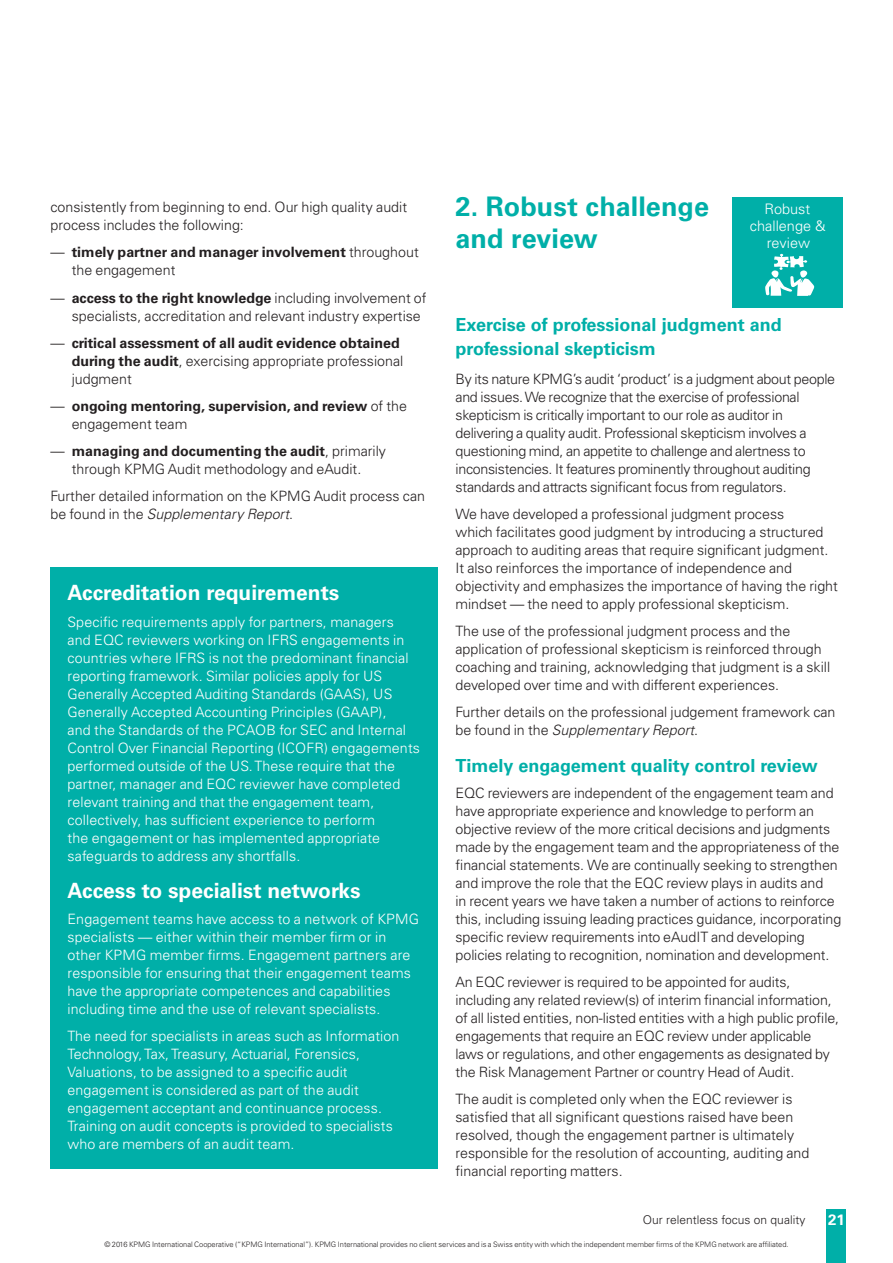
<style>
.page{position:relative;width:893px;height:1263px;background:#fff}
.page>*{position:absolute;margin:0;border:0;box-sizing:border-box;transform-origin:0 0}
.t1{font:700 27px/31.5px "Univers LT Std";color:#00afa8}
.t2{font:700 21px "Univers LT Std";color:#fff}
.t3{font:700 18px/24px "Univers LT Std";color:#00afa8}
.t4{font:700 15px "Univers LT Std";color:#fff}
.t5{font:300 14.55px/17.2px "Univers LT Std";color:#fff;text-align:center}
.t6{font:300 14.25px/18px "Univers LT Std";letter-spacing:-.005em;color:#231f20}
.t7{font:300 14.25px/18px "Univers LT Std";letter-spacing:.01em;color:#fff}
.t8{font:700 14.25px/18px "Univers LT Std";color:#231f20}
.t9{font:300 12px "Univers LT Std";color:#231f20}
.t10{font:300 7.5px "Univers LT Std";letter-spacing:-.005em;color:#231f20}
.s1{font-weight:300}
.s2{font-weight:700}
.s3{font-style:italic}
</style>
<div class="page">
<div style="left:50px;top:567px;width:387px;height:602px;background:#00afa8"></div>
<div style="left:732px;top:197px;width:110px;height:110px;background:#00afa8"></div>
<svg style="left:765px;top:254px;width:49px;height:42px"></svg>
<div style="left:827px;top:1209px;width:19px;height:54px;background:#00afa8"></div>
<p class="t6" style="left:50px;top:198px;width:358px">consistently from beginning to end. Our high quality audit process includes the following:</p>
<p class="t8" style="left:72px;top:244px;width:349px;text-indent:-21px"><span class="s1">—</span> timely partner and manager involvement <span class="s1">throughout the engagement</span></p>
<p class="t6" style="left:72px;top:288px;width:356px;text-indent:-21px">— <span class="s2">access to the right knowledge</span> including involvement of specialists, accreditation and relevant industry expertise</p>
<p class="t8" style="left:72px;top:334px;width:333px;text-indent:-21px"><span class="s1">—</span> critical assessment of all audit evidence obtained during the audit<span class="s1">, exercising appropriate professional judgment</span></p>
<p class="t8" style="left:72px;top:397px;width:337px;text-indent:-21px"><span class="s1">—</span> ongoing mentoring, supervision, and review <span class="s1">of the engagement team</span></p>
<p class="t6" style="left:50px;top:441px;width:337px;text-align:center">— <span class="s2">managing and documenting the audit</span>, primarily through KPMG Audit methodology and eAudit.</p>
<p class="t6" style="left:50px;top:486px;width:376px">Further detailed information on the KPMG Audit process can be found in the <span class="s3">Supplementary Report</span>.</p>
<h2 class="t2" style="left:67px;top:580px;width:273px">Accreditation requirements</h2>
<p class="t7" style="left:67px;top:612px;width:354px">Specific requirements apply for partners, managers and EQC reviewers working on IFRS engagements in countries where IFRS is not the predominant financial reporting framework. Similar policies apply for US Generally Accepted Auditing Standards (GAAS), US Generally Accepted Accounting Principles (GAAP),<br>and the Standards of the PCAOB for SEC and Internal Control Over Financial Reporting (ICOFR) engagements performed outside of the US. These require that the partner, manager and EQC reviewer have completed relevant training and that the engagement team, collectively, has sufficient experience to perform<br>the engagement or has implemented appropriate safeguards to address any shortfalls.</p>
<h2 class="t2" style="left:67px;top:878px;width:295px">Access to specialist networks</h2>
<p class="t7" style="left:67px;top:909px;width:353px">Engagement teams have access to a network of KPMG specialists — either within their member firm or in other KPMG member firms. Engagement partners are responsible for ensuring that their engagement teams have the appropriate competences and capabilities including time and the use of relevant specialists.</p>
<p class="t7" style="left:67px;top:1026px;width:334px">The need for specialists in areas such as Information Technology, Tax, Treasury, Actuarial, Forensics, Valuations, to be assigned to a specific audit engagement is considered as part of the audit engagement acceptant and continuance process.<br>Training on audit concepts is provided to specialists who are members of an audit team.</p>
<h1 class="t1" style="left:455px;top:191px;width:255px">2. Robust challenge and review</h1>
<p class="t5" style="left:750px;top:200px;width:77px">Robust challenge &amp; review</p>
<p class="t3" style="left:455px;top:313px;width:328px">Exercise of professional judgment and professional skepticism</p>
<p class="t6" style="left:455px;top:369px;width:381px">By its nature KPMG’s audit ‘product’ is a judgment about people and issues. We recognize that the exercise of professional skepticism is critically important to our role as auditor in delivering a quality audit. Professional skepticism involves a questioning mind, an appetite to challenge and alertness to inconsistencies. It features prominently throughout auditing standards and attracts significant focus from regulators.</p>
<p class="t6" style="left:455px;top:504px;width:384px">We have developed a professional judgment process<br>which facilitates good judgment by introducing a structured approach to auditing areas that require significant judgment.<br>It also reinforces the importance of independence and objectivity and emphasizes the importance of having the right mindset — the need to apply professional skepticism.</p>
<p class="t6" style="left:455px;top:621px;width:376px">The use of the professional judgment process and the application of professional skepticism is reinforced through coaching and training, acknowledging that judgment is a skill developed over time and with different experiences.</p>
<p class="t6" style="left:455px;top:702px;width:382px">Further details on the professional judgement framework can be found in the <span class="s3">Supplementary Report</span>.</p>
<p class="t3" style="left:455px;top:754px;width:364px">Timely engagement quality control review</p>
<p class="t6" style="left:455px;top:783px;width:387px">EQC reviewers are independent of the engagement team and have appropriate experience and knowledge to perform an objective review of the more critical decisions and judgments made by the engagement team and the appropriateness of the financial statements. We are continually seeking to strengthen and improve the role that the EQC review plays in audits and<br>in recent years we have taken a number of actions to reinforce this, including issuing leading practices guidance, incorporating specific review requirements into eAudIT and developing policies relating to recognition, nomination and development.</p>
<p class="t6" style="left:455px;top:972px;width:385px">An EQC reviewer is required to be appointed for audits, including any related review(s) of interim financial information, of all listed entities, non-listed entities with a high public profile, engagements that require an EQC review under applicable laws or regulations, and other engagements as designated by the Risk Management Partner or country Head of Audit.</p>
<p class="t6" style="left:455px;top:1089px;width:355px">The audit is completed only when the EQC reviewer is satisfied that all significant questions raised have been resolved, though the engagement partner is ultimately responsible for the resolution of accounting, auditing and financial reporting matters.</p>
<p class="t9" style="left:643px;top:1213px;width:164px">Our relentless focus on quality</p>
<p class="t4" style="left:828px;top:1211px;width:18px">21</p>
<p class="t10" style="left:104px;top:1239px;width:686px">© 2016 KPMG International Cooperative (“KPMG International”). KPMG International provides no client services and is a Swiss entity with which the independent member firms of the KPMG network are affiliated.</p>
</div>
